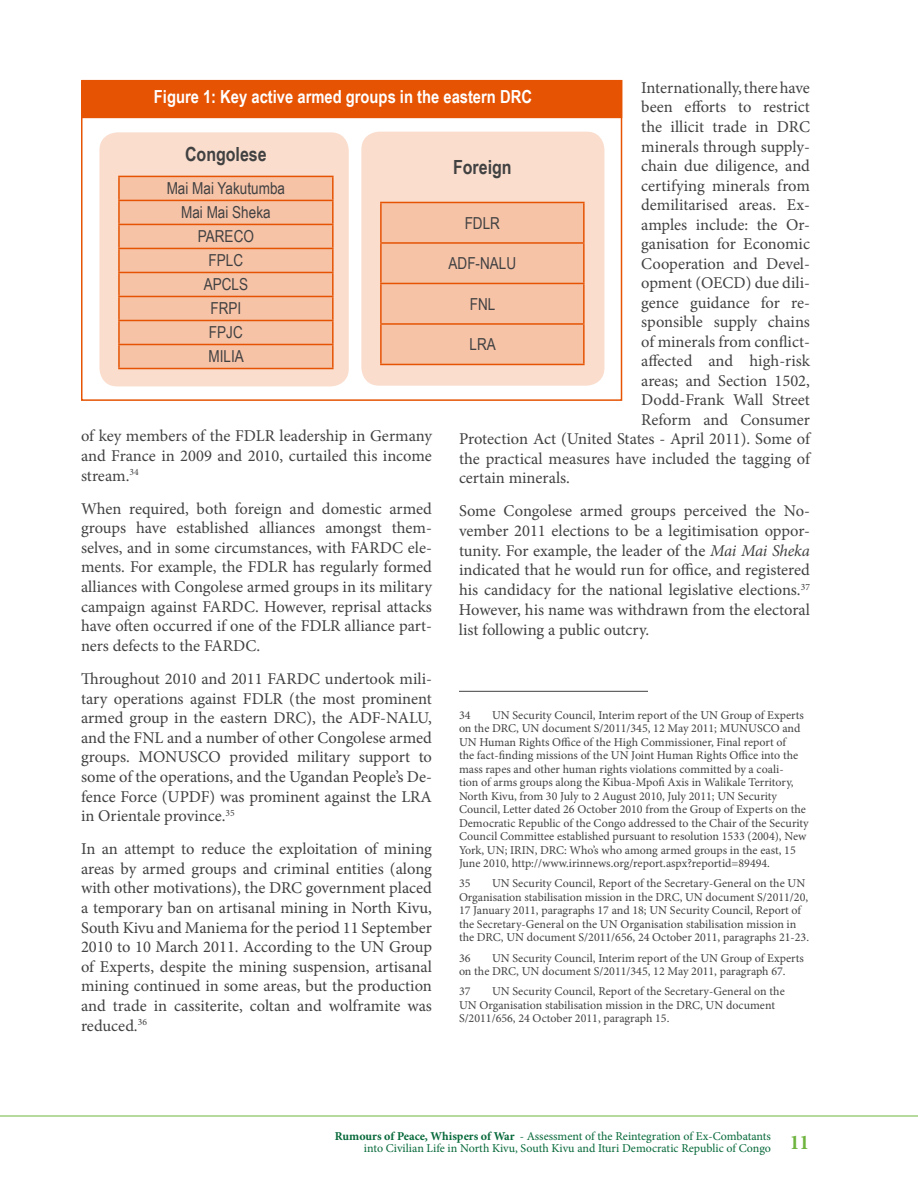
<style>
.page{position:relative;width:918px;height:1188px;background:#fff}
.page>*{position:absolute;margin:0;border:0;box-sizing:border-box;transform-origin:0 0}
.t1{font:700 19.5px "Arial Narrow";color:#414142}
.t2{font:700 18px "Arial Narrow";color:#fff}
.t3{font:16.5px/19.6px "Minion Pro";color:#414142;text-align:justify}
.t4{font:16.5px/24px "Arial Narrow";color:#414142;text-align:center}
.t5{font:12px/13.5px "Minion Pro";color:#414142}
.t6{font:12px/12px "Minion Pro";color:#056839}
.s1{font-style:italic}
.s2{font-weight:700}
</style>
<div class="page">
<hr style="left:0;top:1116px;width:918px;height:1px;background:#6eb43f">
<hr style="left:459px;top:691px;width:189px;height:1px;background:#414142">
<div style="left:99px;top:132px;width:250px;height:254px;background:#faddcd;border-radius:18px"></div>
<svg style="left:120px;top:177px;width:212px;height:191px"></svg>
<hr style="left:118px;top:176px;width:216px;height:1px;background:#e55303">
<hr style="left:118px;top:177px;width:2px;height:23px;background:#e55303">
<hr style="left:332px;top:177px;width:2px;height:23px;background:#e55303">
<hr style="left:118px;top:200px;width:216px;height:1px;background:#e55303">
<hr style="left:118px;top:201px;width:2px;height:23px;background:#e55303">
<hr style="left:332px;top:201px;width:2px;height:23px;background:#e55303">
<hr style="left:118px;top:224px;width:216px;height:1px;background:#e55303">
<hr style="left:118px;top:225px;width:2px;height:23px;background:#e55303">
<hr style="left:332px;top:225px;width:2px;height:23px;background:#e55303">
<hr style="left:118px;top:248px;width:216px;height:1px;background:#e55303">
<hr style="left:118px;top:249px;width:2px;height:23px;background:#e55303">
<hr style="left:332px;top:249px;width:2px;height:23px;background:#e55303">
<hr style="left:118px;top:272px;width:216px;height:1px;background:#e55303">
<hr style="left:118px;top:273px;width:2px;height:23px;background:#e55303">
<hr style="left:332px;top:273px;width:2px;height:23px;background:#e55303">
<hr style="left:118px;top:296px;width:216px;height:1px;background:#e55303">
<hr style="left:118px;top:297px;width:2px;height:23px;background:#e55303">
<hr style="left:332px;top:297px;width:2px;height:23px;background:#e55303">
<hr style="left:118px;top:320px;width:216px;height:1px;background:#e55303">
<hr style="left:118px;top:321px;width:2px;height:23px;background:#e55303">
<hr style="left:332px;top:321px;width:2px;height:23px;background:#e55303">
<hr style="left:118px;top:344px;width:216px;height:1px;background:#e55303">
<hr style="left:118px;top:345px;width:2px;height:23px;background:#e55303">
<hr style="left:332px;top:345px;width:2px;height:23px;background:#e55303">
<hr style="left:118px;top:368px;width:216px;height:1px;background:#e55303">
<div style="left:82px;top:80px;width:540px;height:38px;background:#e55303"></div>
<div style="left:361px;top:132px;width:243px;height:254px;background:#faddcd;border-radius:18px"></div>
<div style="left:382px;top:203px;width:201px;height:161px;background:#f6c3a7"></div>
<hr style="left:380px;top:202px;width:205px;height:1px;background:#e55303">
<hr style="left:380px;top:203px;width:2px;height:39px;background:#e55303">
<hr style="left:583px;top:203px;width:2px;height:39px;background:#e55303">
<hr style="left:380px;top:242px;width:205px;height:2px;background:#e55303">
<hr style="left:380px;top:244px;width:2px;height:39px;background:#e55303">
<hr style="left:583px;top:244px;width:2px;height:39px;background:#e55303">
<hr style="left:380px;top:283px;width:205px;height:1px;background:#e55303">
<hr style="left:380px;top:284px;width:2px;height:39px;background:#e55303">
<hr style="left:583px;top:284px;width:2px;height:39px;background:#e55303">
<hr style="left:380px;top:323px;width:205px;height:2px;background:#e55303">
<hr style="left:380px;top:325px;width:2px;height:39px;background:#e55303">
<hr style="left:583px;top:325px;width:2px;height:39px;background:#e55303">
<hr style="left:380px;top:364px;width:205px;height:1px;background:#e55303">
<p class="t3" style="left:641px;top:78px;width:170px">Internationally, there have</p>
<p class="t3" style="left:641px;top:97px;width:170px">been efforts to restrict</p>
<p class="t3" style="left:641px;top:117px;width:170px">the illicit trade in DRC</p>
<p class="t3" style="left:641px;top:136px;width:170px">minerals through supply-</p>
<p class="t3" style="left:641px;top:156px;width:170px">chain due diligence, and</p>
<p class="t3" style="left:641px;top:175px;width:170px">certifying minerals from</p>
<p class="t3" style="left:641px;top:195px;width:170px">demilitarised areas. Ex-</p>
<p class="t3" style="left:641px;top:215px;width:170px">amples include: the Or-</p>
<p class="t3" style="left:641px;top:234px;width:170px">ganisation for Economic</p>
<p class="t3" style="left:641px;top:254px;width:170px">Cooperation and Devel-</p>
<p class="t3" style="left:641px;top:273px;width:170px">opment (OECD) due dili-</p>
<p class="t3" style="left:641px;top:293px;width:170px">gence guidance for re-</p>
<p class="t3" style="left:641px;top:312px;width:170px">sponsible supply chains</p>
<p class="t3" style="left:641px;top:332px;width:170px">of minerals from conflict-</p>
<p class="t3" style="left:641px;top:351px;width:170px">affected and high-risk</p>
<p class="t3" style="left:641px;top:371px;width:170px">areas; and Section 1502,</p>
<p class="t3" style="left:641px;top:390px;width:170px">Dodd-Frank Wall Street</p>
<p class="t3" style="left:641px;top:410px;width:170px">Reform and Consumer</p>
<p class="t3" style="left:459px;top:429px;width:352px">Protection Act (United States - April 2011). Some of</p>
<p class="t3" style="left:459px;top:449px;width:353px">the practical measures have included the tagging of</p>
<p class="t3" style="left:459px;top:468px;width:112px">certain minerals.</p>
<p class="t3" style="left:459px;top:501px;width:353px">Some Congolese armed groups perceived the No&shy;vember 2011 elections to be a legitimisation oppor&shy;tunity. For example, the leader of the <span class="s1">Mai Mai Sheka </span>indicated that he would run for office, and registered his candidacy for the national legislative elections.<sup>37<br></sup>However, his name was withdrawn from the electoral list following a public outcry.</p>
<p class="t2" style="left:154px;top:84px;width:380px">Figure 1: Key active armed groups in the eastern DRC</p>
<p class="t1" style="left:185px;top:140px;width:83px">Congolese</p>
<p class="t4" style="left:167px;top:176px;width:120px">Mai Mai Yakutumba<br>Mai Mai Sheka<br>PARECO<br>FPLC<br>APCLS<br>FRPI<br>FPJC<br>MILIA</p>
<p class="t1" style="left:453px;top:153px;width:60px">Foreign</p>
<p class="t4" style="left:465px;top:210px;width:37px">FDLR</p>
<p class="t4" style="left:449px;top:251px;width:69px">ADF-NALU</p>
<p class="t4" style="left:470px;top:291px;width:27px">FNL</p>
<p class="t4" style="left:470px;top:332px;width:28px">LRA</p>
<p class="t3" style="left:81px;top:426px;width:353px">of key members of the FDLR leadership in Germany and France in 2009 and 2010, curtailed this income stream.<sup>34</sup></p>
<p class="t3" style="left:81px;top:499px;width:353px">When required, both foreign and domestic armed groups have established alliances amongst them&shy;selves, and in some circumstances, with FARDC ele&shy;ments. For example, the FDLR has regularly formed alliances with Congolese armed groups in its military campaign against FARDC. However, reprisal attacks have often occurred if one of the FDLR alliance part&shy;ners defects to the FARDC.</p>
<p class="t3" style="left:81px;top:669px;width:353px">Throughout 2010 and 2011 FARDC undertook mili&shy;tary operations against FDLR (the most prominent armed group in the eastern DRC), the ADF-NALU, and the FNL and a number of other Congolese armed groups. MONUSCO provided military support to some of the operations, and the Ugandan People’s De&shy;fence Force (UPDF) was prominent against the LRA in Orientale province.<sup>35</sup></p>
<p class="t3" style="left:81px;top:839px;width:353px">In an attempt to reduce the exploitation of mining areas by armed groups and criminal entities (along with other motivations), the DRC government placed a temporary ban on artisanal mining in North Kivu, South Kivu and Maniema for the period 11 September 2010 to 10 March 2011. According to the UN Group of Experts, despite the mining suspension, artisanal mining continued in some areas, but the production and trade in cassiterite, coltan and wolframite was reduced.<sup>36</sup></p>
<p class="t5" style="left:459px;top:708px;width:351px;text-indent:33px">UN Security Council, Interim report of the UN Group of Experts on the DRC, UN document S/2011/345, 12 May 2011; MUNUSCO and UN Human Rights Office of the High Commissioner, Final report of<br>the fact-finding missions of the UN Joint Human Rights Office into the mass rapes and other human rights violations committed by a coali-<br>tion of arms groups along the Kibua-Mpofi Axis in Walikale Territory, North Kivu, from 30 July to 2 August 2010, July 2011; UN Security Council, Letter dated 26 October 2010 from the Group of Experts on the Democratic Republic of the Congo addressed to the Chair of the Security Council Committee established pursuant to resolution 1533 (2004), New York, UN; IRIN, DRC: Who’s who among armed groups in the east, 15<br>June 2010, http://www.irinnews.org/report.aspx?reportid=89494.</p>
<p class="t5" style="left:459px;top:877px;width:13px">35</p>
<p class="t5" style="left:459px;top:708px;width:13px">34</p>
<p class="t5" style="left:459px;top:877px;width:352px;text-indent:33px">UN Security Council, Report of the Secretary-General on the UN Organisation stabilisation mission in the DRC, UN document S/2011/20, 17 January 2011, paragraphs 17 and 18; UN Security Council, Report of the Secretary-General on the UN Organisation stabilisation mission in the DRC, UN document S/2011/656, 24 October 2011, paragraphs 21-23.</p>
<p class="t5" style="left:459px;top:951px;width:13px">36</p>
<p class="t5" style="left:459px;top:951px;width:346px;text-indent:33px">UN Security Council, Interim report of the UN Group of Experts on the DRC, UN document S/2011/345, 12 May 2011, paragraph 67.</p>
<p class="t5" style="left:459px;top:985px;width:13px">37</p>
<p class="t5" style="left:459px;top:985px;width:327px;text-indent:33px">UN Security Council, Report of the Secretary-General on the<br>UN Organisation stabilisation mission in the DRC, UN document<br>S/2011/656, 24 October 2011, paragraph 15.</p>
<p class="t6" style="left:364px;top:1130px;width:447px;text-indent:-29px"><span class="s2">Rumours of Peace, Whispers of War</span> - Assessment of the Reintegration of Ex-Combatants<br>into Civilian Life in North Kivu, South Kivu and Ituri Democratic Republic of Congo <sup>11</sup></p>
</div>
